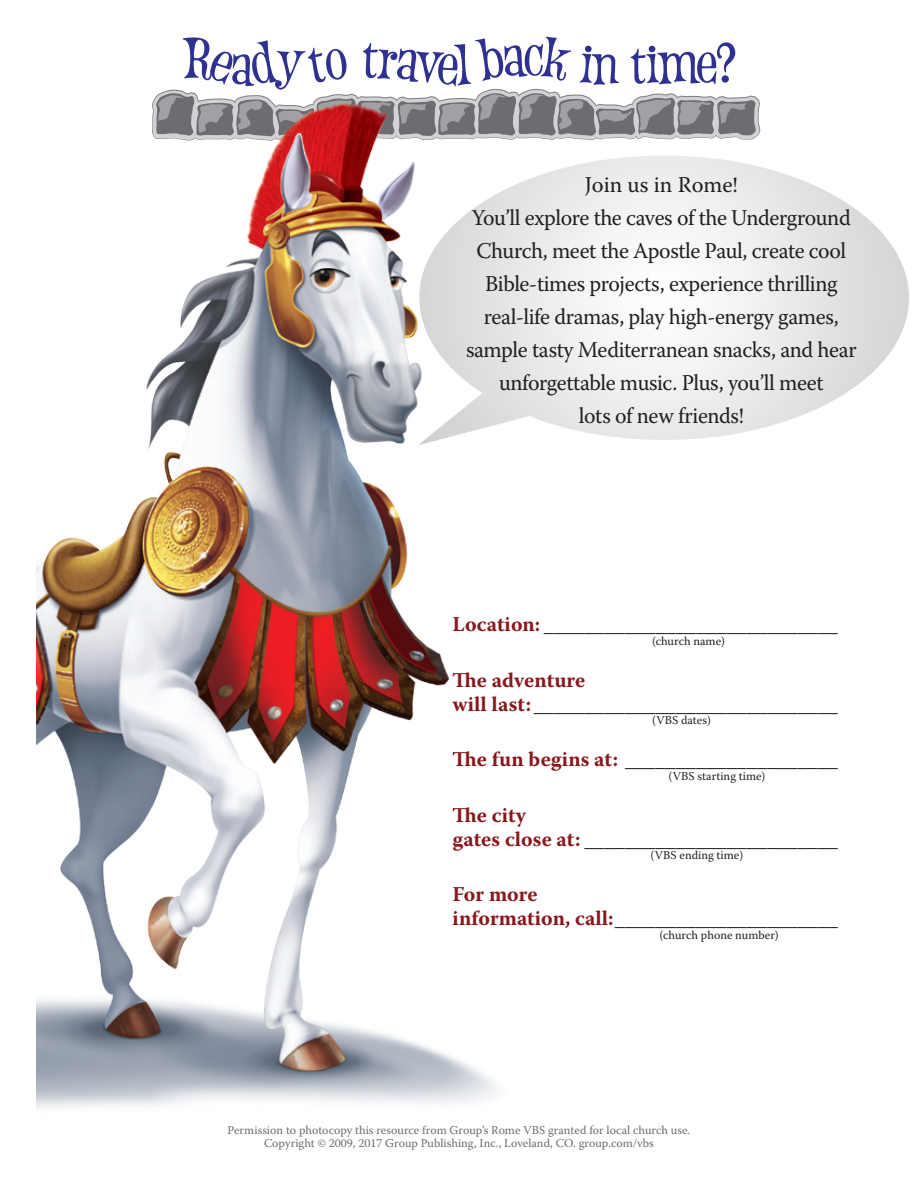
<style>
.page{position:relative;width:918px;height:1188px;background:#fff}
.page>*{position:absolute;margin:0;border:0;box-sizing:border-box;transform-origin:0 0}
.t1{font:54px "Fanfare JF";color:#2e3092}
.t2{font:22.5px/33px "Warnock Pro";letter-spacing:-.02em;color:#231f20;text-align:center}
.t3{font:700 21px/24px "Warnock Pro";color:#231f20}
.t4{font:700 21px/24px "Warnock Pro";color:#88181b}
.t5{font:12px/13.5px "Warnock Pro";color:#6c6d70;text-align:center}
.t6{font:12px "Warnock Pro";color:#231f20}
.s1{color:#88181b}
.s2{color:#231f20}
</style>
<div class="page">
<img style="left:36px;top:144px;width:534px;height:964px">
<svg style="left:152px;top:88px;width:609px;height:56px"></svg>
<h1 class="t1" style="left:523px;top:22px;width:23px">c</h1>
<h1 class="t1" style="left:696px;top:29px;width:43px">e?</h1>
<p class="t2" style="left:466px;top:168px;width:392px">Join us in Rome!<br>You’ll explore the caves of the Underground Church, meet the Apostle Paul, create cool Bible-times projects, experience thrilling real-life dramas, play high-energy games, sample tasty Mediterranean snacks, and hear unforgettable music. Plus, you’ll meet<br>lots of new friends!</p>
<p class="t3" style="left:453px;top:612px;width:387px"><span class="s1">Location:</span> _____________________________</p>
<p class="t6" style="left:652px;top:634px;width:74px">(church name)</p>
<p class="t3" style="left:453px;top:667px;width:387px"><span class="s1">The adventure<br>will last:</span> ______________________________</p>
<p class="t6" style="left:652px;top:713px;width:60px">(VBS dates)</p>
<p class="t3" style="left:453px;top:747px;width:387px"><span class="s1">The fun begins at:</span> _____________________</p>
<p class="t6" style="left:669px;top:769px;width:98px">(VBS starting time)</p>
<p class="t3" style="left:453px;top:802px;width:387px"><span class="s1">The city<br>gates close at:</span> _________________________</p>
<p class="t6" style="left:651px;top:848px;width:94px">(VBS ending time)</p>
<p class="t4" style="left:453px;top:882px;width:387px">For more<br>information, call:<span class="s2">______________________</span></p>
<p class="t6" style="left:660px;top:928px;width:121px">(church phone number)</p>
<p class="t5" style="left:228px;top:1123px;width:464px">Permission to photocopy this resource from Group’s Rome VBS granted for local church use.<br>Copyright © 2009, 2017 Group Publishing, Inc., Loveland, CO. group.com/vbs</p>
</div>
